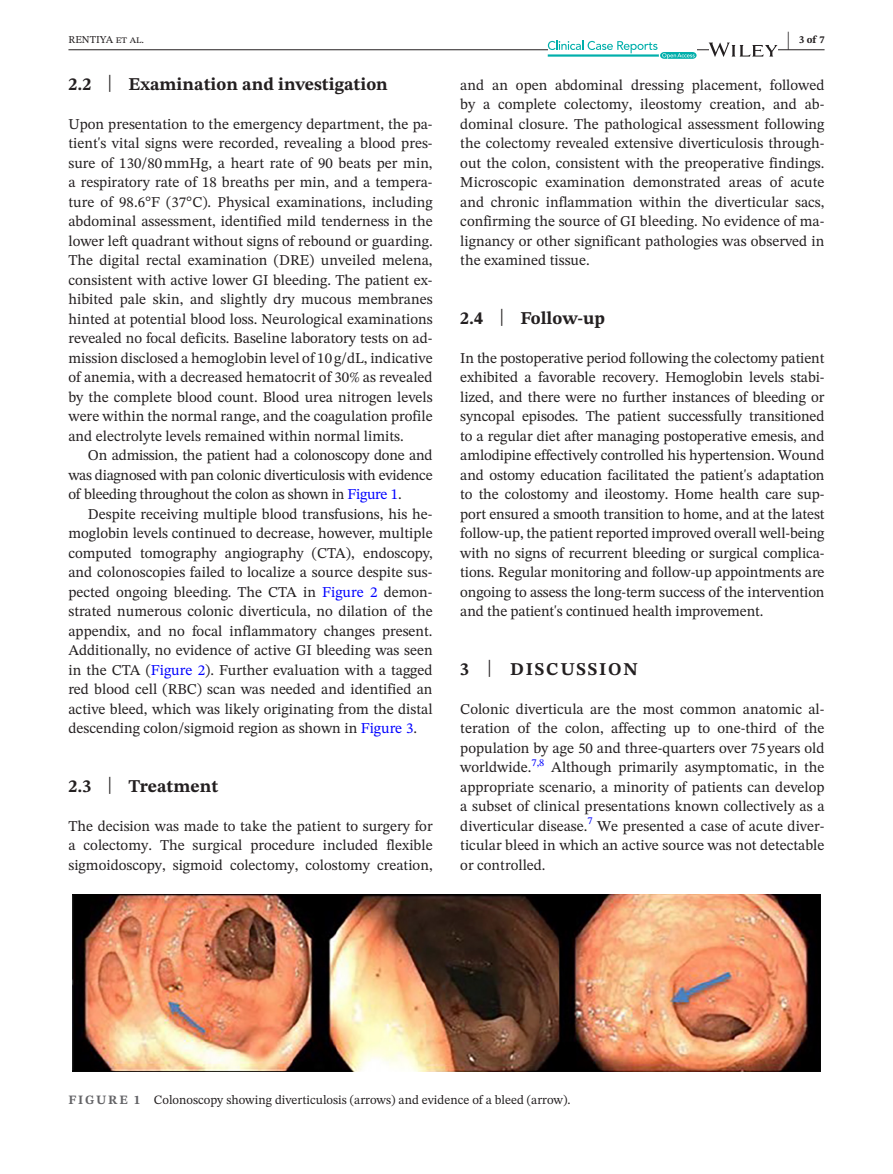
<style>
.page{position:relative;width:893px;height:1174px;background:#fff}
.page>*{position:absolute;margin:0;border:0;box-sizing:border-box;transform-origin:0 0}
.t1{font:700 21px "STIX Two Text";color:#231f20;scale:.42 1}
.t2{font:700 18px "STIX Two Text";color:#231f20}
.t3{font:700 18px "STIX Two Text";letter-spacing:.1em;color:#231f20}
.t4{font:15px/19.5px "STIX Two Text";color:#231f20;text-align:justify}
.t5{font:12.75px "STIX Two Text";color:#231f20}
.t6{font:10.5px "STIX Two Text";color:#231f20}
.t7{font:700 10.5px "STIX Two Text";color:#231f20}
.t8{font:10.5px "STIX Two Text";color:#00f}
.s1{font-weight:400;font-size:23.7px}
.s2{color:#00f}
.s3{font-weight:700;color:#636366}
</style>
<div class="page">
<hr style="left:68px;top:49px;width:756px;height:1px;background:#231f20">
<svg style="left:548px;top:41px;width:149px;height:18px"></svg>
<svg style="left:709px;top:43px;width:68px;height:14px"></svg>
<img style="left:72px;top:894px;width:749px;height:177px">
<h1 class="t1" style="left:787px;top:24px;width:8px">|</h1>
<p class="t6" style="left:68px;top:32px;width:77px">RENTIYA et al.</p>
<p class="t7" style="left:799px;top:32px;width:27px">3 of 7</p>
<p class="t2" style="left:68px;top:71px;width:321px">2.2 <span class="s1">|</span> Examination and investigation</p>
<p class="t4" style="left:68px;top:114px;width:366px">Upon presentation to the emergency department, the pa&shy;tient's vital signs were recorded, revealing a blood pres&shy;sure of 130/80mmHg, a heart rate of 90 beats per min, a respiratory rate of 18 breaths per min, and a tempera&shy;ture of 98.6°F (37°C). Physical examinations, including abdominal assessment, identified mild tenderness in the lower left quadrant without signs of rebound or guarding.<br>The digital rectal examination (DRE) unveiled melena, consistent with active lower GI bleeding. The patient ex&shy;hibited pale skin, and slightly dry mucous membranes hinted at potential blood loss. Neurological examinations revealed no focal deficits. Baseline laboratory tests on ad&shy;mission disclosed a hemoglobin level of 10 g/dL, indicative of anemia, with a decreased hematocrit of 30% as revealed by the complete blood count. Blood urea nitrogen levels were within the normal range, and the coagulation profile and electrolyte levels remained within normal limits.</p>
<p class="t4" style="left:68px;top:445px;width:366px;text-indent:20px">On admission, the patient had a colonoscopy done and was diagnosed with pan colonic diverticulosis with evidence of bleeding throughout the colon as shown in <span class="s2">Figure 1</span>.</p>
<p class="t4" style="left:68px;top:504px;width:366px;text-indent:20px">Despite receiving multiple blood transfusions, his he&shy;moglobin levels continued to decrease, however, multiple computed tomography angiography (CTA), endoscopy, and colonoscopies failed to localize a source despite sus&shy;pected ongoing bleeding. The CTA in <span class="s2">Figure 2</span> demon&shy;strated numerous colonic diverticula, no dilation of the appendix, and no focal inflammatory changes present.<br>Additionally, no evidence of active GI bleeding was seen in the CTA (<span class="s2">Figure 2</span>). Further evaluation with a tagged red blood cell (RBC) scan was needed and identified an active bleed, which was likely originating from the distal descending colon/sigmoid region as shown in <span class="s2">Figure 3</span>.</p>
<p class="t4" style="left:460px;top:75px;width:366px">and an open abdominal dressing placement, followed by a complete colectomy, ileostomy creation, and ab&shy;dominal closure. The pathological assessment following the colectomy revealed extensive diverticulosis through&shy;out the colon, consistent with the preoperative findings.<br>Microscopic examination demonstrated areas of acute and chronic inflammation within the diverticular sacs, confirming the source of GI bleeding. No evidence of ma&shy;lignancy or other significant pathologies was observed in the examined tissue.</p>
<p class="t2" style="left:460px;top:305px;width:146px">2.4 <span class="s1">|</span> Follow-up</p>
<p class="t4" style="left:460px;top:348px;width:366px">In the postoperative period following the colectomy patient exhibited a favorable recovery. Hemoglobin levels stabi&shy;lized, and there were no further instances of bleeding or syncopal episodes. The patient successfully transitioned to a regular diet after managing postoperative emesis, and amlodipine effectively controlled his hypertension. Wound and ostomy education facilitated the patient's adaptation to the colostomy and ileostomy. Home health care sup&shy;port ensured a smooth transition to home, and at the latest follow-up, the patient reported improved overall well-being with no signs of recurrent bleeding or surgical complica&shy;tions. Regular monitoring and follow-up appointments are ongoing to assess the long-term success of the intervention and the patient's continued health improvement.</p>
<p class="t3" style="left:460px;top:656px;width:179px">3 <span class="s1">|</span> DISCUSSION</p>
<p class="t4" style="left:460px;top:699px;width:366px">Colonic diverticula are the most common anatomic al&shy;teration of the colon, affecting up to one-third of the population by age 50 and three-quarters over 75 years old worldwide.</p>
<p class="t8" style="left:531px;top:754px;width:14px">7,8</p>
<p class="t4" style="left:460px;top:757px;width:366px;text-indent:91px">Although primarily asymptomatic, in the appropriate scenario, a minority of patients can develop a subset of clinical presentations known collectively as a diverticular disease.</p>
<p class="t2" style="left:68px;top:773px;width:151px">2.3 <span class="s1">|</span> Treatment</p>
<p class="t4" style="left:68px;top:816px;width:366px">The decision was made to take the patient to surgery for a colectomy. The surgical procedure included flexible sigmoidoscopy, sigmoid colectomy, colostomy creation,</p>
<p class="t8" style="left:587px;top:813px;width:7px">7</p>
<p class="t4" style="left:460px;top:816px;width:366px;text-indent:137px">We presented a case of acute diver&shy;ticular bleed in which an active source was not detectable or controlled.</p>
<p class="t5" style="left:68px;top:1090px;width:504px"><span class="s3">FIGURE 1</span> Colonoscopy showing diverticulosis (arrows) and evidence of a bleed (arrow).</p>
</div>
